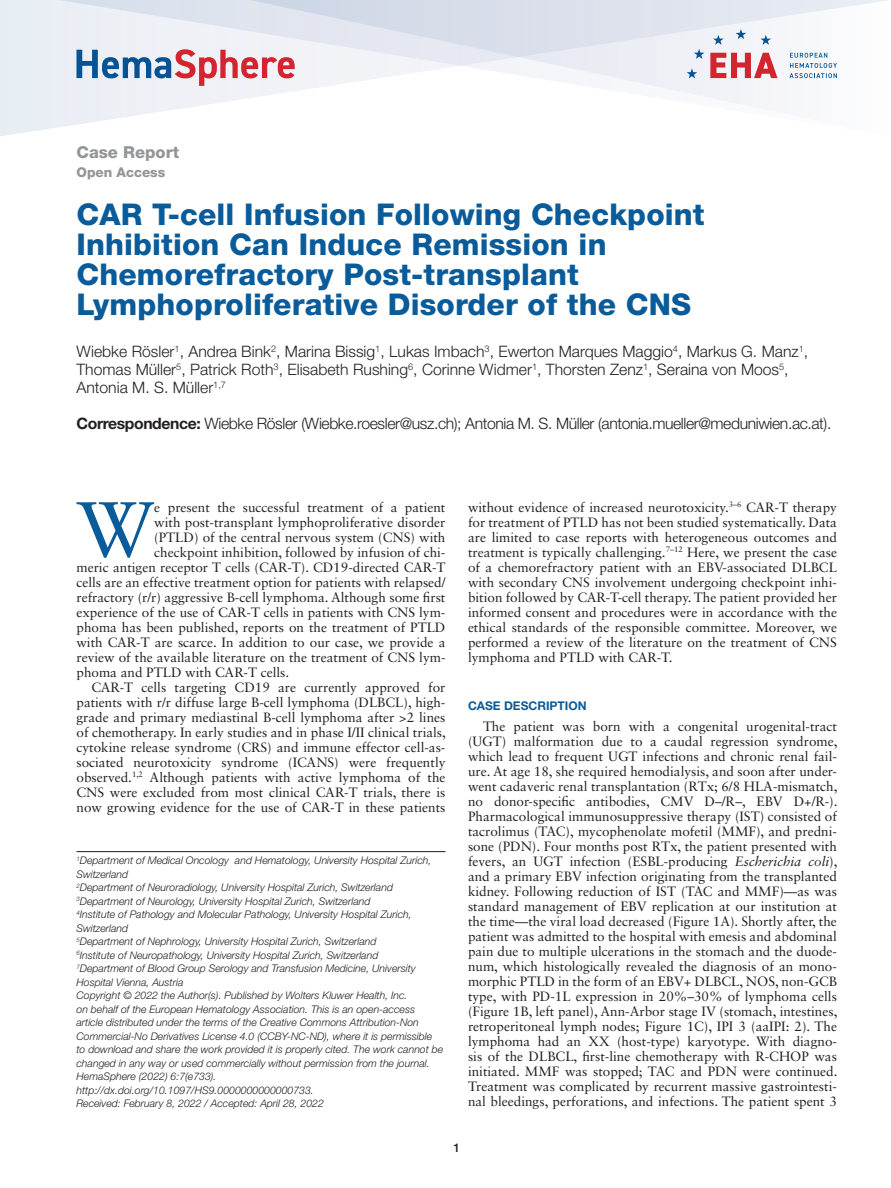
<style>
.page{position:relative;width:891px;height:1188px;background:#fff}
.page>*{position:absolute;margin:0;border:0;box-sizing:border-box;transform-origin:0 0}
.t1{font:78px "Sabon LT Std";color:#0a5b9a}
.t2{font:800 30px/30px "Helvetica Neue LT Std";letter-spacing:.005em;color:#0a5b9a}
.t3{font:800 16.5px "Helvetica Neue LT Std";color:#939598}
.t4{font:300 15.75px/18px "Helvetica Neue LT Std";color:#231f20}
.t5{font:300 15.75px "Helvetica Neue LT Std";letter-spacing:-.025em;color:#231f20}
.t6{font:13.5px/15px "Sabon LT Std";color:#231f20;text-align:justify}
.t7{font:800 13.5px "Helvetica Neue LT Std";color:#939598}
.t8{font:700 12px "Helvetica Neue LT Std";color:#0a5b9a}
.t9{font:500 12px "Helvetica Neue LT Std";color:#231f20}
.t10{font:italic 300 10.5px/13.5px "Helvetica Neue LT Std";color:#231f20}
.s1{font-weight:700}
.s2{font-style:italic}
</style>
<div class="page">
<div style="left:1px;top:0;width:58px;height:136px;background:#e8eef4"></div>
<svg style="left:59px;top:0;width:829px;height:127px"></svg>
<svg style="left:0;top:0;width:1px;height:136px"></svg>
<svg style="left:710px;top:53px;width:68px;height:25px"></svg>
<svg style="left:789px;top:53px;width:48px;height:25px"></svg>
<svg style="left:761px;top:35px;width:10px;height:10px"></svg>
<svg style="left:713px;top:35px;width:11px;height:10px"></svg>
<svg style="left:736px;top:29px;width:10px;height:10px"></svg>
<svg style="left:694px;top:49px;width:10px;height:10px"></svg>
<svg style="left:687px;top:68px;width:10px;height:10px"></svg>
<svg style="left:76px;top:49px;width:219px;height:37px"></svg>
<hr style="left:76px;top:851px;width:370px;height:1px;background:#231f20">
<p class="t3" style="left:76px;top:142px;width:104px">Case Report</p>
<p class="t7" style="left:76px;top:164px;width:90px">Open Access</p>
<h2 class="t2" style="left:76px;top:199px;width:630px">CAR T-cell Infusion Following Checkpoint Inhibition Can Induce Remission in Chemorefractory Post-transplant Lymphoproliferative Disorder of the CNS</h2>
<p class="t4" style="left:76px;top:342px;width:733px">Wiebke Rösler<sup>1</sup>, Andrea Bink<sup>2</sup>, Marina Bissig<sup>1</sup>, Lukas Imbach<sup>3</sup>, Ewerton Marques Maggio<sup>4</sup>, Markus G. Manz<sup>1</sup>,<br>Thomas Müller<sup>5</sup>, Patrick Roth<sup>3</sup>, Elisabeth Rushing<sup>6</sup>, Corinne Widmer<sup>1</sup>, Thorsten Zenz<sup>1</sup>, Seraina von Moos<sup>5</sup>,<br>Antonia M. S. Müller<sup>1,7</sup></p>
<p class="t5" style="left:76px;top:414px;width:756px"><span class="s1">Correspondence:</span> Wiebke Rösler (Wiebke.roesler@usz.ch); Antonia M. S. Müller (antonia.mueller@meduniwien.ac.at).</p>
<h1 class="t1" style="left:76px;top:483px;width:79px">W</h1>
<p class="t6" style="left:154px;top:499px;width:293px">e present the successful treatment of a patient</p>
<p class="t6" style="left:154px;top:514px;width:293px">with post-transplant lymphoproliferative disorder</p>
<p class="t6" style="left:154px;top:529px;width:293px">(PTLD) of the central nervous system (CNS) with</p>
<p class="t6" style="left:154px;top:544px;width:293px">checkpoint inhibition, followed by infusion of chi-</p>
<p class="t6" style="left:76px;top:559px;width:371px">meric antigen receptor T cells (CAR-T). CD19-directed CAR-T</p>
<p class="t6" style="left:76px;top:574px;width:371px">cells are an effective treatment option for patients with relapsed/</p>
<p class="t6" style="left:76px;top:589px;width:370px">refractory (r/r) aggressive B-cell lymphoma. Although some first</p>
<p class="t6" style="left:76px;top:604px;width:370px">experience of the use of CAR-T cells in patients with CNS lym-</p>
<p class="t6" style="left:76px;top:619px;width:370px">phoma has been published, reports on the treatment of PTLD</p>
<p class="t6" style="left:76px;top:634px;width:371px">with CAR-T are scarce. In addition to our case, we provide a</p>
<p class="t6" style="left:76px;top:649px;width:371px">review of the available literature on the treatment of CNS lym-</p>
<p class="t6" style="left:76px;top:664px;width:214px">phoma and PTLD with CAR-T cells.</p>
<p class="t6" style="left:91px;top:679px;width:356px">CAR-T cells targeting CD19 are currently approved for</p>
<p class="t6" style="left:76px;top:694px;width:370px">patients with r/r diffuse large B-cell lymphoma (DLBCL), high-</p>
<p class="t6" style="left:76px;top:709px;width:370px">grade and primary mediastinal B-cell lymphoma after <span class="s2">&gt;</span>2 lines</p>
<p class="t6" style="left:76px;top:724px;width:371px">of chemotherapy. In early studies and in phase I/II clinical trials,</p>
<p class="t6" style="left:76px;top:739px;width:370px">cytokine release syndrome (CRS) and immune effector cell-as-</p>
<p class="t6" style="left:76px;top:754px;width:371px">sociated neurotoxicity syndrome (ICANS) were frequently</p>
<p class="t6" style="left:76px;top:769px;width:371px">observed.<sup>1,2</sup> Although patients with active lymphoma of the</p>
<p class="t6" style="left:77px;top:784px;width:371px">CNS were excluded from most clinical CAR-T trials, there is</p>
<p class="t6" style="left:77px;top:799px;width:371px">now growing evidence for the use of CAR-T in these patients</p>
<p class="t10" style="left:76px;top:853px;width:368px"><sup>1</sup>Department of Medical Oncology and Hematology, University Hospital Zurich, Switzerland<br><sup>2</sup>Department of Neuroradiology, University Hospital Zurich, Switzerland <sup>3</sup>Department of Neurology, University Hospital Zurich, Switzerland<br><sup>4</sup>Institute of Pathology and Molecular Pathology, University Hospital Zurich, Switzerland<br><sup>5</sup>Department of Nephrology, University Hospital Zurich, Switzerland<br><sup>6</sup>Institute of Neuropathology, University Hospital Zurich, Switzerland<br><sup>7</sup>Department of Blood Group Serology and Transfusion Medicine, University Hospital Vienna, Austria<br>Copyright © 2022 the Author(s). Published by Wolters Kluwer Health, Inc.<br>on behalf of the European Hematology Association. This is an open-access article distributed under the terms of the Creative Commons Attribution-Non Commercial-No Derivatives License 4.0 (CCBY-NC-ND), where it is permissible to download and share the work provided it is properly cited. The work cannot be changed in any way or used commercially without permission from the journal.<br>HemaSphere (2022) 6:7(e733). http://dx.doi.org/10.1097/HS9.0000000000000733.<br>Received: February 8, 2022 / Accepted: April 28, 2022</p>
<p class="t6" style="left:468px;top:499px;width:371px">without evidence of increased neurotoxicity.<sup>3–6</sup> CAR-T therapy for treatment of PTLD has not been studied systematically. Data are limited to case reports with heterogeneous outcomes and treatment is typically challenging.<sup>7–12</sup> Here, we present the case of a chemorefractory patient with an EBV-associated DLBCL with secondary CNS involvement undergoing checkpoint inhi&shy;bition followed by CAR-T-cell therapy. The patient provided her informed consent and procedures were in accordance with the ethical standards of the responsible committee. Moreover, we performed a review of the literature on the treatment of CNS lymphoma and PTLD with CAR-T.</p>
<p class="t8" style="left:468px;top:698px;width:120px">CASE DESCRIPTION</p>
<p class="t6" style="left:468px;top:719px;width:371px;text-indent:15px">The patient was born with a congenital urogenital-tract (UGT) malformation due to a caudal regression syndrome, which lead to frequent UGT infections and chronic renal fail&shy;ure. At age 18, she required hemodialysis, and soon after under&shy;went cadaveric renal transplantation (RTx; 6/8 HLA-mismatch, no donor-specific antibodies, CMV D–/R–, EBV D+/R-).<br>Pharmacological immunosuppressive therapy (IST) consisted of tacrolimus (TAC), mycophenolate mofetil (MMF), and predni&shy;sone (PDN). Four months post RTx, the patient presented with fevers, an UGT infection (ESBL-producing <span class="s2">Escherichia coli</span>), and a primary EBV infection originating from the transplanted kidney. Following reduction of IST (TAC and MMF)—as was standard management of EBV replication at our institution at the time—the viral load decreased (Figure 1A). Shortly after, the patient was admitted to the hospital with emesis and abdominal pain due to multiple ulcerations in the stomach and the duode&shy;num, which histologically revealed the diagnosis of an mono&shy;morphic PTLD in the form of an EBV+ DLBCL, NOS, non-GCB type, with PD-1L expression in 20%–30% of lymphoma cells (Figure 1B, left panel), Ann-Arbor stage IV (stomach, intestines, retroperitoneal lymph nodes; Figure 1C), IPI 3 (aaIPI: 2). The lymphoma had an XX (host-type) karyotype. With diagno&shy;sis of the DLBCL, first-line chemotherapy with R-CHOP was initiated. MMF was stopped; TAC and PDN were continued.<br>Treatment was complicated by recurrent massive gastrointesti&shy;nal bleedings, perforations, and infections. The patient spent 3</p>
<p class="t9" style="left:453px;top:1140px;width:8px">1</p>
</div>
